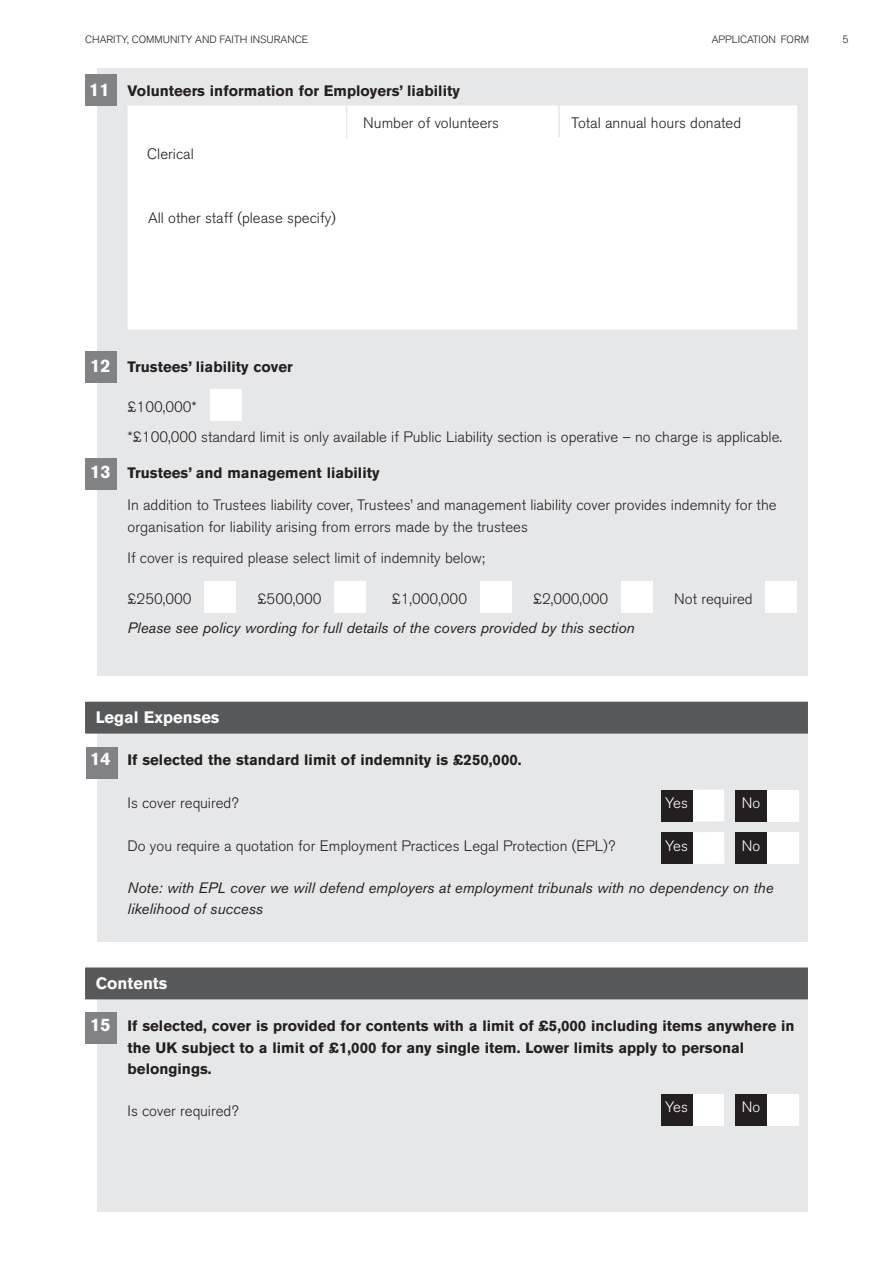
<style>
.page{position:relative;width:893px;height:1263px;background:#fff}
.page>*{position:absolute;margin:0;border:0;box-sizing:border-box;transform-origin:0 0}
.t1{font:700 18px "Akzidenz Grotesk BQ";color:#fff}
.t2{font:700 16.5px "Akzidenz Grotesk BQ";color:#fff}
.t3{font:300 15px/29.5px "Akzidenz Grotesk BQ";color:#231f20}
.t4{font:700 15px/21.3px "Akzidenz Grotesk BQ";color:#231f20}
.t5{font:italic 15px/21.3px "Akzidenz Grotesk BQ";color:#231f20}
.t6{font:300 15px "Akzidenz Grotesk BQ";color:#fff}
.t7{font:300 10.5px "Akzidenz Grotesk BQ";color:#231f20}
</style>
<div class="page">
<div style="left:98px;top:69px;width:710px;height:1143px;background:#e6e7e9"></div>
<div style="left:692px;top:789px;width:32px;height:33px;background:#fff"></div>
<div style="left:767px;top:790px;width:32px;height:31px;background:#fff"></div>
<div style="left:692px;top:832px;width:32px;height:32px;background:#fff"></div>
<div style="left:767px;top:832px;width:32px;height:32px;background:#fff"></div>
<div style="left:692px;top:1094px;width:32px;height:32px;background:#fff"></div>
<div style="left:767px;top:1094px;width:32px;height:32px;background:#fff"></div>
<div style="left:128px;top:105px;width:669px;height:33px;background:#fff"></div>
<hr style="left:346px;top:102px;width:1px;height:230px;background:#e6e7e9">
<hr style="left:558px;top:106px;width:2px;height:230px;background:#e6e7e9">
<div style="left:128px;top:137px;width:669px;height:33px;background:#fff"></div>
<div style="left:128px;top:169px;width:669px;height:33px;background:#fff"></div>
<div style="left:128px;top:201px;width:669px;height:33px;background:#fff"></div>
<div style="left:128px;top:233px;width:669px;height:33px;background:#fff"></div>
<div style="left:128px;top:265px;width:669px;height:33px;background:#fff"></div>
<div style="left:128px;top:297px;width:669px;height:33px;background:#fff"></div>
<div style="left:210px;top:389px;width:32px;height:32px;background:#fff"></div>
<div style="left:204px;top:581px;width:32px;height:32px;background:#fff"></div>
<div style="left:334px;top:581px;width:32px;height:32px;background:#fff"></div>
<div style="left:480px;top:581px;width:32px;height:32px;background:#fff"></div>
<div style="left:621px;top:581px;width:32px;height:32px;background:#fff"></div>
<div style="left:765px;top:581px;width:32px;height:32px;background:#fff"></div>
<div style="left:74px;top:676px;width:789px;height:25px;background:#fff"></div>
<div style="left:74px;top:942px;width:789px;height:26px;background:#fff"></div>
<div style="left:85px;top:74px;width:32px;height:32px;background:#808285"></div>
<div style="left:85px;top:351px;width:32px;height:32px;background:#808285"></div>
<div style="left:85px;top:458px;width:32px;height:31px;background:#808285"></div>
<div style="left:85px;top:702px;width:723px;height:32px;background:#57585a"></div>
<div style="left:86px;top:747px;width:32px;height:32px;background:#808285"></div>
<div style="left:661px;top:790px;width:31px;height:31px;background:#231f20"></div>
<div style="left:661px;top:832px;width:31px;height:32px;background:#231f20"></div>
<div style="left:735px;top:790px;width:32px;height:31px;background:#231f20"></div>
<div style="left:735px;top:832px;width:32px;height:32px;background:#231f20"></div>
<div style="left:85px;top:967px;width:723px;height:32px;background:#57585a"></div>
<div style="left:85px;top:1012px;width:32px;height:32px;background:#808285"></div>
<div style="left:661px;top:1094px;width:31px;height:32px;background:#231f20"></div>
<div style="left:735px;top:1094px;width:32px;height:32px;background:#231f20"></div>
<p class="t7" style="left:85px;top:35px;width:225px">CHARITY, COMMUNITY AND FAITH INSURANCE</p>
<p class="t7" style="left:712px;top:35px;width:99px">APPLICATION FORM</p>
<p class="t7" style="left:843px;top:35px;width:8px">5</p>
<p class="t1" style="left:89px;top:83px;width:22px">11</p>
<h5 class="t4" style="left:128px;top:81px;width:334px">Volunteers information for Employers’ liability</h5>
<p class="t3" style="left:363px;top:109px;width:137px">Number of volunteers</p>
<p class="t3" style="left:571px;top:109px;width:172px">Total annual hours donated</p>
<p class="t3" style="left:147px;top:141px;width:48px">Clerical</p>
<p class="t3" style="left:148px;top:205px;width:189px">All other staff (please specify)</p>
<p class="t1" style="left:90px;top:359px;width:22px">12</p>
<p class="t1" style="left:90px;top:466px;width:22px">13</p>
<h5 class="t4" style="left:128px;top:357px;width:167px">Trustees’ liability cover</h5>
<p class="t3" style="left:128px;top:394px;width:656px">£100,000*<br>*£100,000 standard limit is only available if Public Liability section is operative – no charge is applicable.</p>
<h5 class="t4" style="left:128px;top:464px;width:253px">Trustees’ and management liability</h5>
<p class="t3" style="left:128px;top:496px;width:651px;line-height:21.3px">In addition to Trustees liability cover, Trustees’ and management liability cover provides indemnity for the organisation for liability arising from errors made by the trustees</p>
<p class="t3" style="left:128px;top:545px;width:359px">If cover is required please select limit of indemnity below;</p>
<p class="t3" style="left:128px;top:585px;width:66px">£250,000</p>
<p class="t3" style="left:258px;top:585px;width:66px">£500,000</p>
<p class="t3" style="left:392px;top:585px;width:77px">£1,000,000</p>
<p class="t3" style="left:533px;top:585px;width:77px">£2,000,000</p>
<p class="t3" style="left:674px;top:585px;width:80px">Not required</p>
<p class="t5" style="left:128px;top:619px;width:509px">Please see policy wording for full details of the covers provided by this section</p>
<p class="t2" style="left:96px;top:711px;width:125px">Legal Expenses</p>
<p class="t1" style="left:90px;top:753px;width:22px">14</p>
<h5 class="t4" style="left:128px;top:751px;width:396px">If selected the standard limit of indemnity is £250,000.</h5>
<p class="t3" style="left:128px;top:790px;width:113px">Is cover required?</p>
<p class="t3" style="left:128px;top:832px;width:489px">Do you require a quotation for Employment Practices Legal Protection (EPL)?</p>
<p class="t6" style="left:742px;top:797px;width:20px">No</p>
<p class="t6" style="left:742px;top:840px;width:20px">No</p>
<p class="t5" style="left:128px;top:879px;width:647px">Note: with EPL cover we will defend employers at employment tribunals with no dependency on the likelihood of success</p>
<p class="t6" style="left:665px;top:797px;width:24px">Yes</p>
<p class="t6" style="left:665px;top:840px;width:24px">Yes</p>
<p class="t2" style="left:96px;top:977px;width:73px">Contents</p>
<p class="t1" style="left:90px;top:1018px;width:22px">15</p>
<h5 class="t4" style="left:128px;top:1017px;width:669px">If selected, cover is provided for contents with a limit of £5,000 including items anywhere in the UK subject to a limit of £1,000 for any single item. Lower limits apply to personal belongings.</h5>
<p class="t3" style="left:128px;top:1098px;width:113px">Is cover required?</p>
<p class="t6" style="left:665px;top:1101px;width:24px">Yes</p>
<p class="t6" style="left:742px;top:1101px;width:20px">No</p>
</div>
